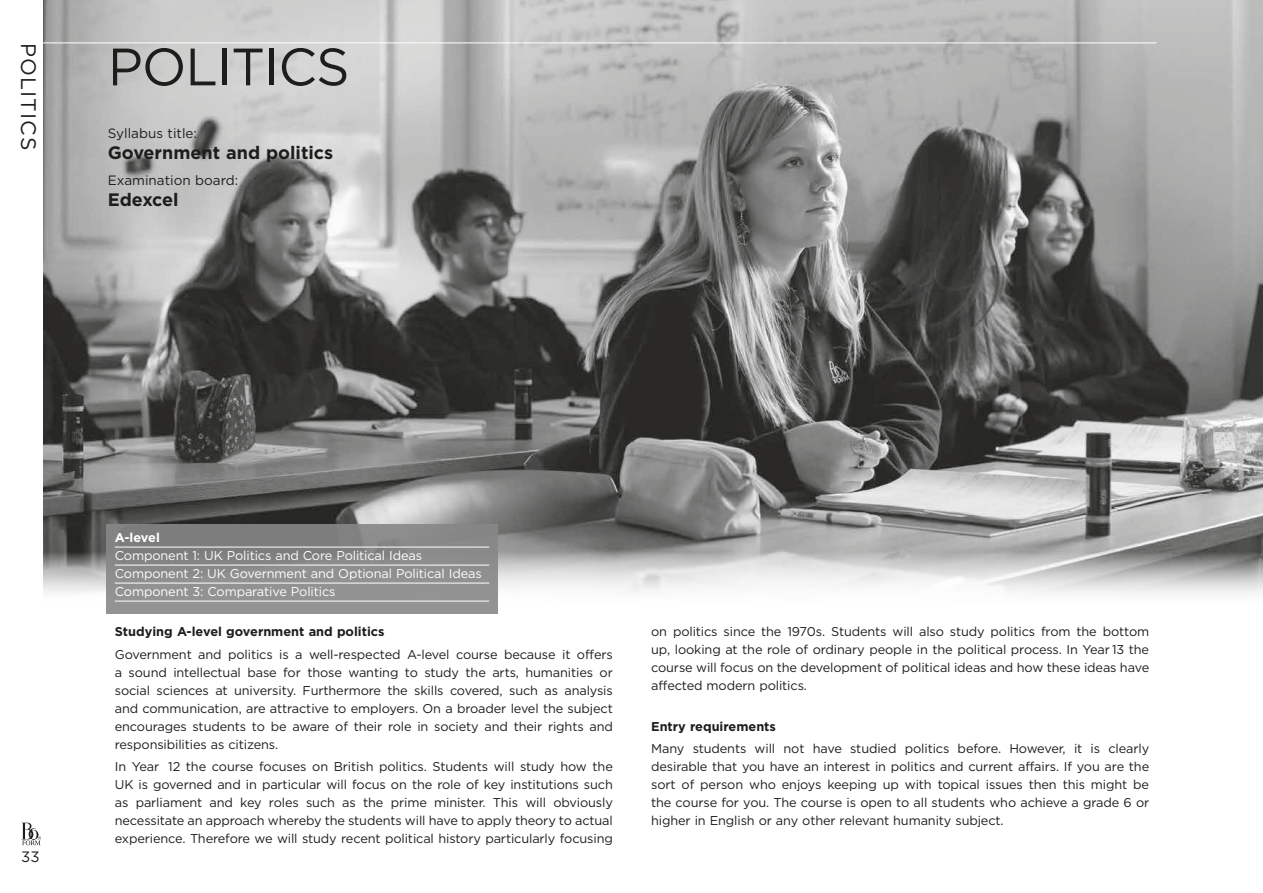
<style>
.page{position:relative;width:1263px;height:893px;background:#fff}
.page>*{position:absolute;margin:0;border:0;box-sizing:border-box;transform-origin:0 0}
.t1{font:52.5px "Gotham";letter-spacing:-.02em;color:#1d1d1b}
.t2{font:21px "Gotham";letter-spacing:.05em;color:#1d1d1b}
.t3{font:700 18px "Gotham";color:#1d1d1b}
.t4{font:15px "Gotham";color:#1d1d1b}
.t5{font:13.5px "Gotham";color:#1d1d1b}
.t6{font:12.75px/18px "Gotham";letter-spacing:-.01em;color:#1d1d1b;text-align:justify}
.t7{font:12.75px/18px "Gotham";letter-spacing:-.01em;color:#fff}
.t8{font:700 12.75px "Gotham";color:#1d1d1b}
.t9{font:700 12.75px "Gotham";letter-spacing:-.015em;color:#fff}
</style>
<div class="page">
<img style="left:43px;top:0;width:1220px;height:552px">
<svg style="left:43px;top:552px;width:1220px;height:42px"></svg>
<svg style="left:106px;top:524px;width:392px;height:89px;fill:#8e8e8e"></svg>
<hr style="left:115px;top:547px;width:374px;height:1px;background:#fff">
<hr style="left:115px;top:565px;width:374px;height:1px;background:#fff">
<hr style="left:115px;top:583px;width:374px;height:1px;background:#fff">
<hr style="left:115px;top:601px;width:374px;height:1px;background:#fff">
<hr style="left:43px;top:43px;width:1114px;height:1px;background:#fff">
<svg style="left:21px;top:823px;width:20px;height:22px"></svg>
<h2 class="t2" style="left:42px;top:43px;width:108px;rotate:90deg">POLITICS</h2>
<h1 class="t1" style="left:108px;top:33px;width:243px">POLITICS</h1>
<p class="t5" style="left:108px;top:125px;width:91px">Syllabus title:</p>
<h3 class="t3" style="left:108px;top:141px;width:227px">Government and politics</h3>
<p class="t5" style="left:108px;top:171px;width:132px">Examination board:</p>
<h3 class="t3" style="left:108px;top:187px;width:72px">Edexcel</h3>
<p class="t4" style="left:21px;top:847px;width:20px">33</p>
<p class="t9" style="left:115px;top:529px;width:47px">A-level</p>
<p class="t7" style="left:115px;top:547px;width:368px">Component 1: UK Politics and Core Political Ideas<br>Component 2: UK Government and Optional Political Ideas<br>Component 3: Comparative Politics</p>
<p class="t8" style="left:115px;top:623px;width:271px">Studying A-level government and politics</p>
<p class="t6" style="left:115px;top:645px;width:500px">Government and politics is a well-respected A-level course because it offers a sound intellectual base for those wanting to study the arts, humanities or social sciences at university. Furthermore the skills covered, such as analysis and communication, are attractive to employers. On a broader level the subject encourages students to be aware of their role in society and their rights and responsibilities as citizens.</p>
<p class="t6" style="left:115px;top:757px;width:500px">In Year 12 the course focuses on British politics. Students will study how the UK is governed and in particular will focus on the role of key institutions such as parliament and key roles such as the prime minister. This will obviously necessitate an approach whereby the students will have to apply theory to actual experience. Therefore we will study recent political history particularly focusing</p>
<p class="t6" style="left:651px;top:623px;width:500px">on politics since the 1970s. Students will also study politics from the bottom up, looking at the role of ordinary people in the political process. In Year 13 the course will focus on the development of political ideas and how these ideas have affected modern politics.</p>
<p class="t8" style="left:651px;top:718px;width:126px">Entry requirements</p>
<p class="t6" style="left:651px;top:739px;width:500px">Many students will not have studied politics before. However, it is clearly desirable that you have an interest in politics and current affairs. If you are the sort of person who enjoys keeping up with topical issues then this might be the course for you. The course is open to all students who achieve a grade 6 or higher in English or any other relevant humanity subject.</p>
</div>
